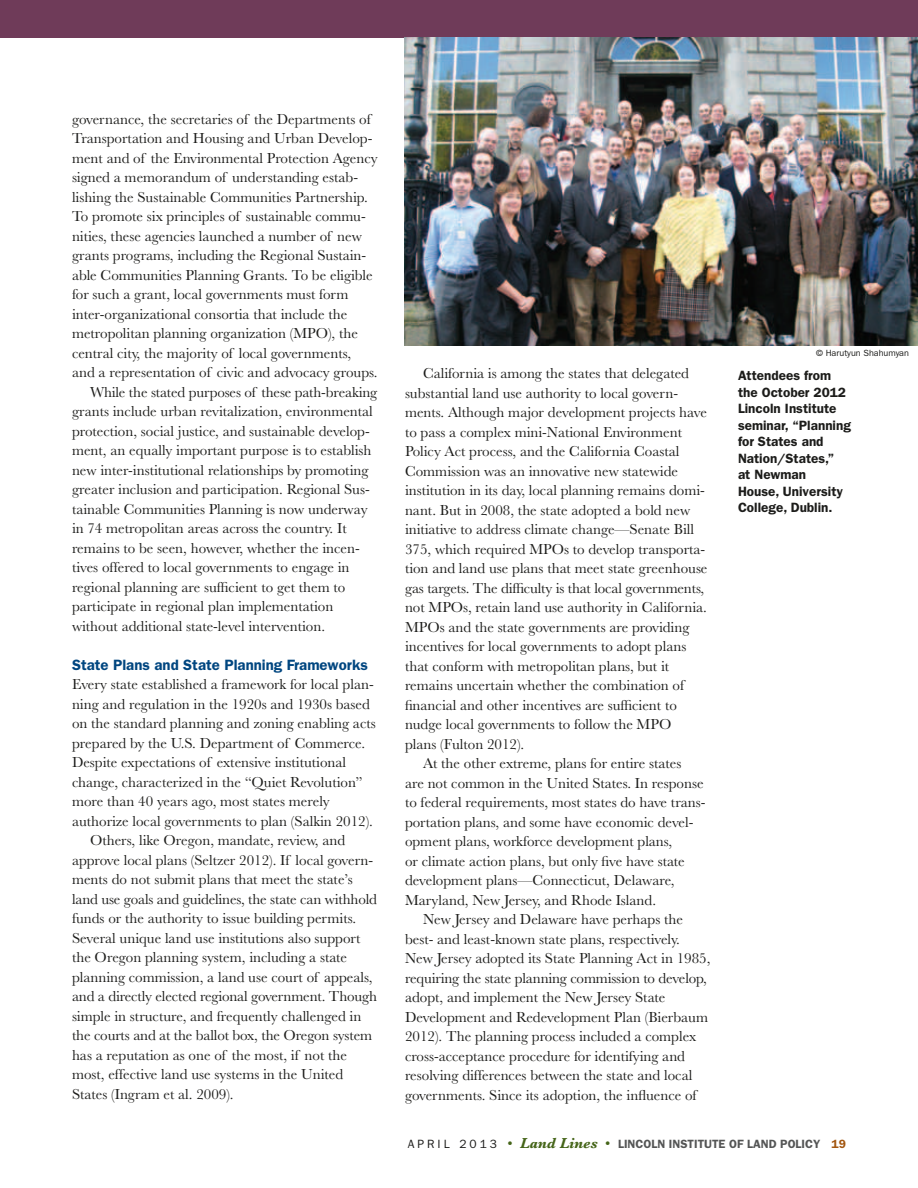
<style>
.page{position:relative;width:918px;height:1188px;background:#fff}
.page>*{position:absolute;margin:0;border:0;box-sizing:border-box;transform-origin:0 0}
.t1{font:15px/19.5px "Baskerville";color:#1c1c1a}
.t2{font:600 15px "ITC Franklin Gothic Std";color:#004680}
.t3{font:600 13.5px/16.5px "ITC Franklin Gothic Std";color:#1c1c1a}
.t4{font:600 12px "ITC Franklin Gothic Std";color:#545555}
.t5{font:12px "ITC Franklin Gothic Std";color:#1c1c1a}
.t6{font:9px "ITC Franklin Gothic Std";color:#1c1c1a}
.s1{font-weight:400;color:#1c1c1a}
.s2{font-family:"Baskerville";font-weight:400;font-size:15px;color:#456519}
.s3{font-family:"Baskerville";font-weight:700;font-style:italic;font-size:15px;color:#456519}
.s4{color:#a35711}
</style>
<div class="page">
<div style="left:0;top:0;width:918px;height:38px;background:#6f3b59"></div>
<img style="left:404px;top:38px;width:514px;height:308px">
<p class="t1" style="left:72px;top:109px;width:300px">governance, the secretaries of the Departments of</p>
<p class="t1" style="left:72px;top:129px;width:302px">Transportation and Housing and Urban Develop-</p>
<p class="t1" style="left:72px;top:148px;width:307px">ment and of the Environmental Protection Agency</p>
<p class="t1" style="left:72px;top:168px;width:288px">signed a memorandum of understanding estab-</p>
<p class="t1" style="left:72px;top:187px;width:297px">lishing the Sustainable Communities Partnership.</p>
<p class="t1" style="left:72px;top:207px;width:295px">To promote six principles of sustainable commu-</p>
<p class="t1" style="left:72px;top:226px;width:291px">nities, these agencies launched a number of new</p>
<p class="t1" style="left:72px;top:246px;width:296px">grants programs, including the Regional Sustain-</p>
<p class="t1" style="left:72px;top:265px;width:302px">able Communities Planning Grants. To be eligible</p>
<p class="t1" style="left:72px;top:285px;width:278px">for such a grant, local governments must form</p>
<p class="t1" style="left:72px;top:304px;width:277px">inter-organizational consortia that include the</p>
<p class="t1" style="left:72px;top:324px;width:288px">metropolitan planning organization (MPO), the</p>
<p class="t1" style="left:72px;top:343px;width:281px">central city, the majority of local governments,</p>
<p class="t1" style="left:72px;top:363px;width:307px">and a representation of civic and advocacy groups.</p>
<p class="t1" style="left:90px;top:382px;width:289px">While the stated purposes of these path-breaking</p>
<p class="t1" style="left:72px;top:402px;width:302px">grants include urban revitalization, environmental</p>
<p class="t1" style="left:72px;top:421px;width:299px">protection, social justice, and sustainable develop-</p>
<p class="t1" style="left:72px;top:441px;width:301px">ment, an equally important purpose is to establish</p>
<p class="t1" style="left:72px;top:460px;width:298px">new inter-institutional relationships by promoting</p>
<p class="t1" style="left:72px;top:480px;width:299px">greater inclusion and participation. Regional Sus-</p>
<p class="t1" style="left:72px;top:499px;width:297px">tainable Communities Planning is now underway</p>
<p class="t1" style="left:72px;top:519px;width:276px">in 74 metropolitan areas across the country. It</p>
<p class="t1" style="left:72px;top:538px;width:289px">remains to be seen, however, whether the incen-</p>
<p class="t1" style="left:72px;top:558px;width:279px">tives offered to local governments to engage in</p>
<p class="t1" style="left:72px;top:577px;width:275px">regional planning are sufficient to get them to</p>
<p class="t1" style="left:72px;top:597px;width:263px">participate in regional plan implementation</p>
<p class="t1" style="left:72px;top:616px;width:255px">without additional state-level intervention.</p>
<p class="t2" style="left:72px;top:656px;width:298px">State Plans and State Planning Frameworks</p>
<p class="t1" style="left:72px;top:675px;width:307px">Every state established a framework for local plan&shy;ning and regulation in the 1920s and 1930s based on the standard planning and zoning enabling acts prepared by the U.S. Department of Commerce.<br>Despite expectations of extensive institutional change, characterized in the “Quiet Revolution” more than 40 years ago, most states merely authorize local governments to plan (Salkin 2012).<br>O thers, like Oregon, mandate, review, and approve local plans (Seltzer 2012). If local govern&shy;ments do not submit plans that meet the state’s land use goals and guidelines, the state can withhold funds or the authority to issue building permits.<br>Several unique land use institutions also support the Oregon planning system, including a state planning commission, a land use court of appeals, and a directly elected regional government. Though simple in structure, and frequently challenged in the courts and at the ballot box, the Oregon system has a reputation as one of the most, if not the most, effective land use systems in the United States (Ingram et al. 2009).</p>
<p class="t6" style="left:816px;top:348px;width:94px">© Harutyun Shahumyan</p>
<p class="t1" style="left:405px;top:364px;width:307px;text-indent:18px">California is among the states that delegated substantial land use authority to local govern&shy;ments. Although major development projects have to pass a complex mini-National Environment Policy Act process, and the California Coastal Commission was an innovative new statewide institution in its day, local planning remains domi&shy;nant. But in 2008, the state adopted a bold new initiative to address climate change—Senate Bill 375, which required MPOs to develop transporta&shy;tion and land use plans that meet state greenhouse gas targets. The difficulty is that local governments, not MPOs, retain land use authority in California.<br>MPOs and the state governments are providing incentives for local governments to adopt plans that conform with metropolitan plans, but it remains uncertain whether the combination of financial and other incentives are sufficient to nudge local governments to follow the MPO<br>plans (Fulton 2012).<br>At the other extreme, plans for entire states<br>are not common in the United States. In response to federal requirements, most states do have trans&shy;portation plans, and some have economic devel&shy;opment plans, workforce development plans,<br>or climate action plans, but only five have state development plans—Connecticut, Delaware, Maryland, New Jersey, and Rhode Island.<br>New Jersey and Delaware have perhaps the best- and least-known state plans, respectively.<br>New Jersey adopted its State Planning Act in 1985, requiring the state planning commission to develop, adopt, and implement the New Jersey State Development and Redevelopment Plan (Bierbaum 2012). The planning process included a complex cross-acceptance procedure for identifying and resolving differences between the state and local governments. Since its adoption, the influence of</p>
<p class="t3" style="left:738px;top:367px;width:115px">Attendees from the October 2012<br>Lincoln Institute seminar, “Planning for States and<br>Nation/States,”<br>at Newman<br>House, University<br>College, Dublin.</p>
<p class="t5" style="left:408px;top:1137px;width:10px">april</p>
<p class="t4" style="left:459px;top:1136px;width:388px"><span class="s1">2 0 1 3</span> <span class="s2">•</span> <span class="s3">Land Lines</span> <span class="s2">•</span> Lincoln Institute of Land Policy <span class="s4">19</span></p>
</div>
